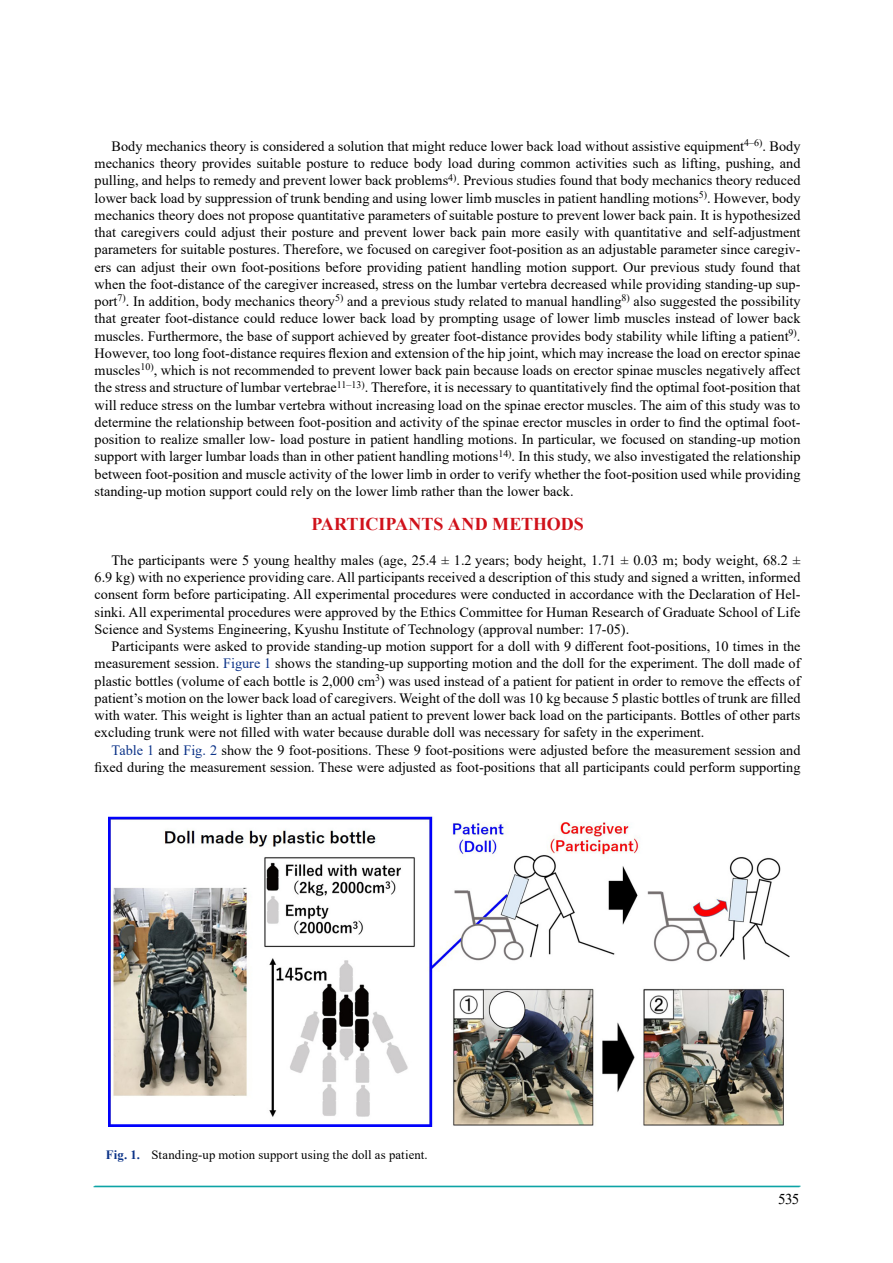
<style>
.page{position:relative;width:893px;height:1263px;background:#fff}
.page>*{position:absolute;margin:0;border:0;box-sizing:border-box;transform-origin:0 0}
.t1{font:700 18px "Times New Roman";color:#d0121b}
.t2{font:15px "Times New Roman";color:#000}
.t3{font:14.25px/17.2px "Times New Roman";color:#000;text-align:justify}
.t4{font:12.75px "Times New Roman";letter-spacing:.01em;color:#000}
.s1{color:#0c3388}
.s2{font-weight:700;color:#0c3388}
</style>
<div class="page">
<hr style="left:94px;top:1186px;width:705px;height:1px;background:#009fa1">
<hr style="left:95px;top:1186px;width:705px;height:1px;background:#009fa1">
<img style="left:109px;top:816px;width:680px;height:311px">
<p class="t3" style="left:95px;top:137px;width:707px;text-indent:17px">Body mechanics theory is considered a solution that might reduce lower back load without assistive equipment<sup>4–6)</sup>. Body mechanics theory provides suitable posture to reduce body load during common activities such as lifting, pushing, and pulling, and helps to remedy and prevent lower back problems<sup>4)</sup>. Previous studies found that body mechanics theory reduced lower back load by suppression of trunk bending and using lower limb muscles in patient handling motions<sup>5)</sup>. However, body mechanics theory does not propose quantitative parameters of suitable posture to prevent lower back pain. It is hypothesized that caregivers could adjust their posture and prevent lower back pain more easily with quantitative and self-adjustment parameters for suitable postures. Therefore, we focused on caregiver foot-position as an adjustable parameter since caregiv&shy;ers can adjust their own foot-positions before providing patient handling motion support. Our previous study found that when the foot-distance of the caregiver increased, stress on the lumbar vertebra decreased while providing standing-up sup&shy;port<sup>7)</sup>. In addition, body mechanics theory<sup>5)</sup> and a previous study related to manual handling<sup>8)</sup> also suggested the possibility that greater foot-distance could reduce lower back load by prompting usage of lower limb muscles instead of lower back muscles. Furthermore, the base of support achieved by greater foot-distance provides body stability while lifting a patient<sup>9)</sup>.<br>However, too long foot-distance requires flexion and extension of the hip joint, which may increase the load on erector spinae muscles<sup>10)</sup>, which is not recommended to prevent lower back pain because loads on erector spinae muscles negatively affect the stress and structure of lumbar vertebrae<sup>11–13)</sup>. Therefore, it is necessary to quantitatively find the optimal foot-position that will reduce stress on the lumbar vertebra without increasing load on the spinae erector muscles. The aim of this study was to determine the relationship between foot-position and activity of the spinae erector muscles in order to find the optimal foot&shy;position to realize smaller low- load posture in patient handling motions. In particular, we focused on standing-up motion support with larger lumbar loads than in other patient handling motions<sup>14)</sup>. In this study, we also investigated the relationship between foot-position and muscle activity of the lower limb in order to verify whether the foot-position used while providing standing-up motion support could rely on the lower limb rather than the lower back.</p>
<p class="t1" style="left:311px;top:511px;width:274px">PARTICIPANTS AND METHODS</p>
<p class="t3" style="left:95px;top:551px;width:707px;text-indent:17px">The participants were 5 young healthy males (age, 25.4 ± 1.2 years; body height, 1.71 ± 0.03 m; body weight, 68.2 ± 6.9 kg) with no experience providing care. All participants received a description of this study and signed a written, informed consent form before participating. All experimental procedures were conducted in accordance with the Declaration of Hel&shy;sinki. All experimental procedures were approved by the Ethics Committee for Human Research of Graduate School of Life Science and Systems Engineering, Kyushu Institute of Technology (approval number: 17-05).</p>
<p class="t3" style="left:95px;top:637px;width:707px;text-indent:17px">Participants were asked to provide standing-up motion support for a doll with 9 different foot-positions, 10 times in the measurement session. <span class="s1">Figure 1</span> shows the standing-up supporting motion and the doll for the experiment. The doll made of plastic bottles (volume of each bottle is 2,000 cm<sup>3</sup>) was used instead of a patient for patient in order to remove the effects of patient’s motion on the lower back load of caregivers. Weight of the doll was 10 kg because 5 plastic bottles of trunk are filled with water. This weight is lighter than an actual patient to prevent lower back load on the participants. Bottles of other parts excluding trunk were not filled with water because durable doll was necessary for safety in the experiment.</p>
<p class="t3" style="left:95px;top:741px;width:707px;text-align:right"><span class="s1">Table 1</span> and <span class="s1">Fig. 2</span> show the 9 foot-positions. These 9 foot-positions were adjusted before the measurement session and fixed during the measurement session. These were adjusted as foot-positions that all participants could perform supporting</p>
<p class="t4" style="left:106px;top:1145px;width:323px"><span class="s2">Fig. 1.</span> Standing-up motion support using the doll as patient.</p>
<p class="t2" style="left:778px;top:1188px;width:23px">535</p>
</div>
